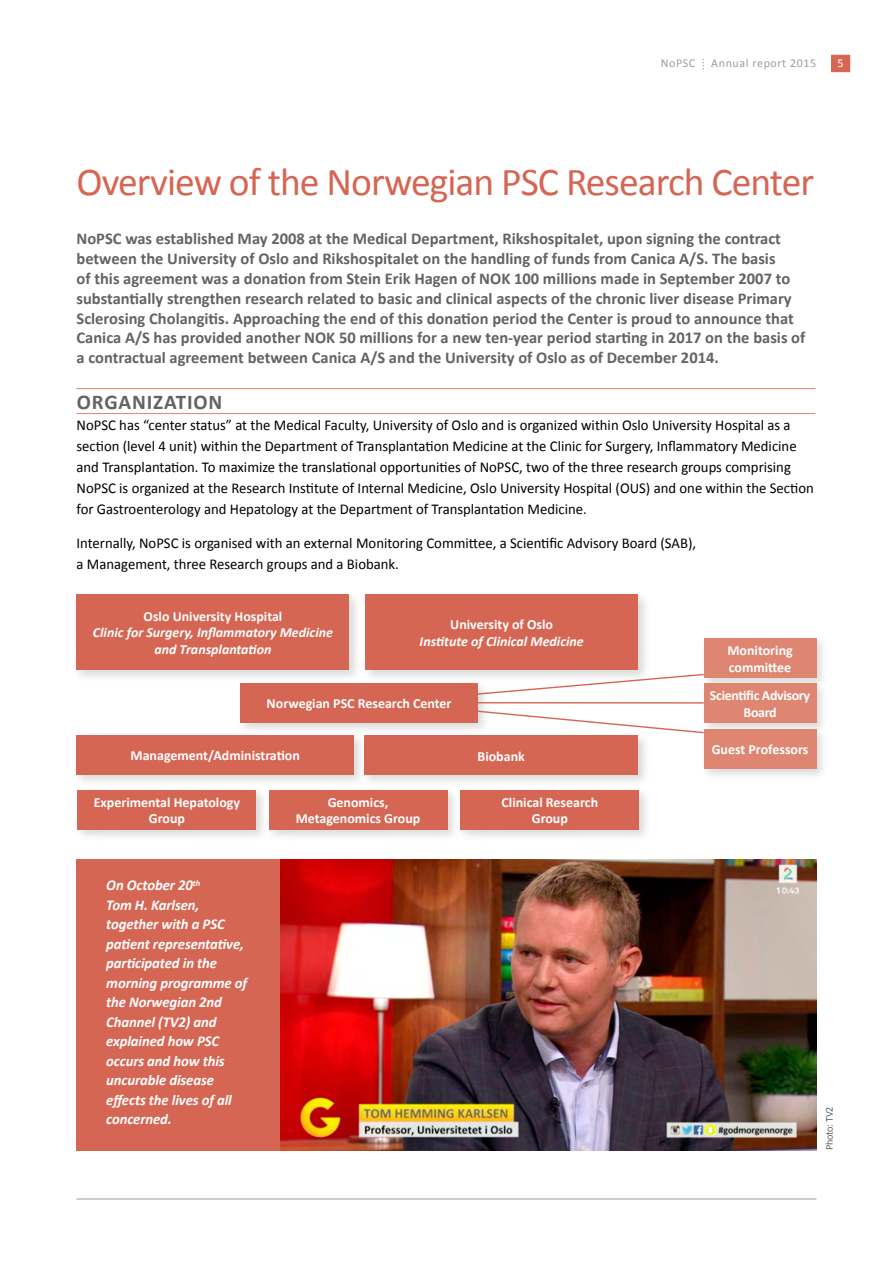
<style>
.page{position:relative;width:893px;height:1263px;background:#fff}
.page>*{position:absolute;margin:0;border:0;box-sizing:border-box;transform-origin:0 0}
.t1{font:39.6px "Calibri";letter-spacing:-.025em;color:#d66654}
.t2{font:700 21px "Calibri";letter-spacing:.04em;color:#646363}
.t3{font:700 16.5px/19.8px "Calibri";color:#646363}
.t4{font:15px/21px "Calibri";color:#000}
.t5{font:italic 700 15px/19.5px "Calibri";letter-spacing:-.005em;color:#fff}
.t6{font:700 13.95px/15.3px "Calibri";color:#fff;text-align:center}
.t7{font:italic 700 13.95px/16.8px "Calibri";color:#fff;text-align:center}
.t8{font:700 13.95px/16.8px "Calibri";letter-spacing:-.025em;color:#fff;text-align:center}
.t9{font:12px "Calibri";letter-spacing:.05em;color:#9d9d9c}
.t10{font:12px "Calibri";color:#fff}
.t11{font:10.5px "Calibri";color:#646363}
</style>
<div class="page">
<hr style="left:77px;top:1198px;width:739px;height:1px;background:#9d9d9c">
<div style="left:831px;top:55px;width:19px;height:17px;background:#d66654"></div>
<div style="left:77px;top:859px;width:238px;height:291px;background:#d66654"></div>
<hr style="left:77px;top:413px;width:738px;height:1px;background:#e08e7b">
<hr style="left:77px;top:388px;width:738px;height:1px;background:#e08e7b">
<div style="left:72px;top:590px;width:290px;height:92px;background:#000;opacity:.15"></div>
<div style="left:77px;top:594px;width:272px;height:76px;background:#d66654"></div>
<div style="left:361px;top:590px;width:290px;height:92px;background:#000;opacity:.15"></div>
<div style="left:365px;top:594px;width:273px;height:76px;background:#d66654"></div>
<div style="left:236px;top:679px;width:254px;height:56px;background:#000;opacity:.15"></div>
<div style="left:240px;top:683px;width:238px;height:40px;background:#d66654"></div>
<div style="left:72px;top:731px;width:294px;height:56px;background:#000;opacity:.15"></div>
<div style="left:77px;top:735px;width:277px;height:40px;background:#d66654"></div>
<div style="left:73px;top:786px;width:195px;height:56px;background:#000;opacity:.15"></div>
<div style="left:78px;top:790px;width:178px;height:39px;background:#d66654"></div>
<div style="left:456px;top:786px;width:195px;height:56px;background:#000;opacity:.15"></div>
<div style="left:461px;top:790px;width:178px;height:39px;background:#d66654"></div>
<div style="left:265px;top:786px;width:195px;height:56px;background:#000;opacity:.15"></div>
<div style="left:269px;top:790px;width:178px;height:39px;background:#d66654"></div>
<div style="left:700px;top:634px;width:129px;height:56px;background:#000;opacity:.15"></div>
<div style="left:704px;top:638px;width:112px;height:40px;background:#de8672"></div>
<div style="left:700px;top:679px;width:129px;height:57px;background:#000;opacity:.15"></div>
<div style="left:704px;top:684px;width:112px;height:39px;background:#de8672"></div>
<div style="left:700px;top:725px;width:129px;height:56px;background:#000;opacity:.15"></div>
<div style="left:704px;top:729px;width:112px;height:40px;background:#de8672"></div>
<svg style="left:476px;top:673px;width:229px;height:22px"></svg>
<svg style="left:476px;top:710px;width:229px;height:24px"></svg>
<hr style="left:478px;top:702px;width:226px;height:2px;background:#d66654">
<div style="left:360px;top:731px;width:291px;height:56px;background:#000;opacity:.15"></div>
<div style="left:364px;top:735px;width:274px;height:40px;background:#d66654"></div>
<img style="left:281px;top:859px;width:535px;height:291px">
<p class="t9" style="left:661px;top:56px;width:157px">NoPSC ⁞ Annual report 2015</p>
<p class="t10" style="left:838px;top:56px;width:8px">5</p>
<h1 class="t1" style="left:77px;top:156px;width:739px">Overview of the Norwegian PSC Research Center</h1>
<p class="t3" style="left:77px;top:229px;width:730px">NoPSC was established May 2008 at the Medical Department, Rikshospitalet, upon signing the contract between the University of Oslo and Rikshospitalet on the handling of funds from Canica A/S. The basis<br>of this agreement was a donation from Stein Erik Hagen of NOK 100 millions made in September 2007 to substantially strengthen research related to basic and clinical aspects of the chronic liver disease Primary Sclerosing Cholangitis. Approaching the end of this donation period the Center is proud to announce that Canica A/S has provided another NOK 50 millions for a new ten-year period starting in 2017 on the basis of a contractual agreement between Canica A/S and the University of Oslo as of December 2014.</p>
<h2 class="t2" style="left:77px;top:388px;width:144px">Organ iZation</h2>
<p class="t4" style="left:77px;top:414px;width:739px">NoPSC has “center status” at the Medical Faculty, University of Oslo and is organized within Oslo University Hospital as a section (level 4 unit) within the Department of Transplantation Medicine at the Clinic for Surgery, I nflammatory Medicine and Transplantation. To maximize the translational opportunities of NoPSC, two of the three research groups comprising NoPSC is organized at the Research I nstitute of I nternal Medicine, Oslo University Hospital (OUS) and one within the Section for Gastroenterology and Hepatology at the Department of Transplantation Medicine.</p>
<p class="t4" style="left:77px;top:533px;width:621px">I nternally, NoPSC is organised with an external Monitoring Committee, a Scientific Advisory Board (SAB), a Management, three Research groups and a Biobank.</p>
<p class="t6" style="left:144px;top:608px;width:140px">Oslo University Hospital</p>
<p class="t7" style="left:93px;top:624px;width:242px">Clinic for Surgery, Inflammatory Medicine and Transplantation</p>
<p class="t6" style="left:450px;top:617px;width:104px">University of Oslo</p>
<p class="t7" style="left:420px;top:633px;width:166px">Institute of Clinical Medicine</p>
<p class="t6" style="left:727px;top:642px;width:67px;line-height:16.8px;text-align:left">Monitoring committee</p>
<p class="t8" style="left:710px;top:687px;width:102px">Scientific Advisory<br>Board</p>
<p class="t6" style="left:712px;top:742px;width:98px">Guest Professors</p>
<p class="t6" style="left:267px;top:696px;width:186px">Norwegian PSC Research Center</p>
<p class="t6" style="left:131px;top:748px;width:171px">Management/Administration</p>
<p class="t6" style="left:94px;top:795px;width:148px">Experimental Hepatology<br>Group</p>
<p class="t6" style="left:502px;top:795px;width:98px">Clinical Research<br>Group</p>
<p class="t6" style="left:478px;top:748px;width:49px">Biobank</p>
<p class="t6" style="left:296px;top:795px;width:126px">Genomics,<br>Metagenomics Group</p>
<p class="t5" style="left:106px;top:876px;width:142px">On October 20<sup>th<br></sup>Tom H. Karlsen, together with a PSC patient representative, participated in the morning programme of the Norwegian 2nd<br>Channel (TV2) and explained how PSC occurs and how this uncurable disease effects the lives of all concerned.</p>
<p class="t11" style="left:823px;top:1150px;width:45px;rotate:-90deg">Photo: TV2</p>
</div>
